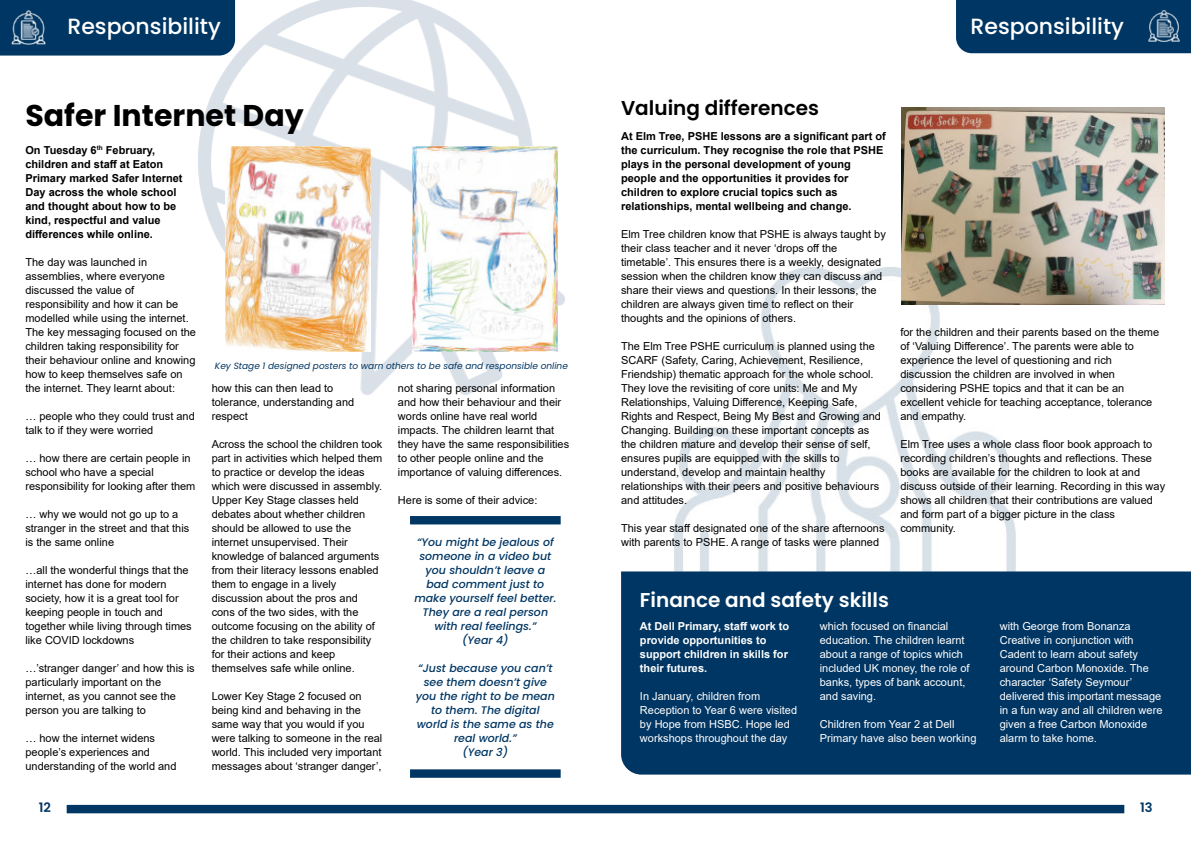
<style>
.page{position:relative;width:1191px;height:842px;background:#fff}
.page>*{position:absolute;margin:0;border:0;box-sizing:border-box;transform-origin:0 0}
.t1{font:700 30px "Poppins";color:#000}
.t2{font:500 22px "Poppins";color:#fff}
.t3{font:600 20px "Poppins";color:#fff}
.t4{font:600 20px "Poppins";color:#000}
.t5{font:600 13px "Poppins";color:#003663}
.t6{font:11px/14px "Arial";color:#000}
.t7{font:11px/14px "Arial";color:#fff}
.t8{font:700 11px/14px "Arial";color:#000}
.t9{font:italic 500 11px/14px "Poppins";color:#003663;text-align:center}
.t10{font:700 11px/14px "Arial";color:#fff}
.t11{font:italic 9px "Poppins";color:#003663}
</style>
<div class="page">
<img style="left:198px;top:0;width:367px;height:395px">
<div style="left:0;top:0;width:235px;height:56px;background:#003663"></div>
<img style="left:6px;top:6px;width:43px;height:40px">
<div style="left:414px;top:516px;width:142px;height:8px;background:#003663"></div>
<div style="left:414px;top:769px;width:142px;height:9px;background:#003663"></div>
<img style="left:225px;top:146px;width:145px;height:205px">
<img style="left:413px;top:146px;width:145px;height:205px">
<div style="left:71px;top:805px;width:1049px;height:8px;background:#003663"></div>
<img style="left:674px;top:267px;width:341px;height:304px">
<div style="left:621px;top:571px;width:570px;height:204px;background:#003663"></div>
<div style="left:956px;top:0;width:235px;height:53px;background:#003663"></div>
<img style="left:1143px;top:7px;width:40px;height:39px">
<img style="left:902px;top:108px;width:262px;height:197px">
<h2 class="t2" style="left:67px;top:11px;width:155px">Responsibility</h2>
<h1 class="t1" style="left:25px;top:95px;width:280px">Safer Internet Day</h1>
<p class="t8" style="left:25px;top:144px;width:159px">On Tuesday 6<sup>th</sup> February, children and staff at Eaton<br>Primary marked Safer Internet<br>Day across the whole school and thought about how to be kind, respectful and value differences while online.</p>
<p class="t6" style="left:25px;top:256px;width:172px">The day was launched in assemblies, where everyone discussed the value of responsibility and how it can be modelled while using the internet.<br>The key messaging focused on the children taking responsibility for their behaviour online and knowing how to keep themselves safe on the internet. They learnt about:</p>
<p class="t6" style="left:25px;top:410px;width:171px">… people who they could trust and talk to if they were worried</p>
<p class="t6" style="left:25px;top:452px;width:171px">… how there are certain people in school who have a special responsibility for looking after them</p>
<p class="t6" style="left:25px;top:508px;width:165px">… why we would not go up to a stranger in the street and that this is the same online</p>
<p class="t6" style="left:25px;top:564px;width:168px">…all the wonderful things that the internet has done for modern society, how it is a great tool for keeping people in touch and together while living through times like COVID lockdowns</p>
<p class="t6" style="left:25px;top:662px;width:171px">…’stranger danger’ and how this is particularly important on the internet, as you cannot see the person you are talking to</p>
<p class="t6" style="left:25px;top:732px;width:153px">… how the internet widens people’s experiences and understanding of the world and</p>
<p class="t5" style="left:39px;top:798px;width:14px">12</p>
<p class="t11" style="left:215px;top:360px;width:354px">Key Stage 1 designed posters to warn others to be safe and responsible online</p>
<p class="t6" style="left:212px;top:382px;width:144px">how this can then lead to tolerance, understanding and respect</p>
<p class="t6" style="left:212px;top:438px;width:172px">Across the school the children took part in activities which helped them to practice or develop the ideas which were discussed in assembly.<br>Upper Key Stage classes held debates about whether children should be allowed to use the internet unsupervised. Their knowledge of balanced arguments from their literacy lessons enabled them to engage in a lively discussion about the pros and cons of the two sides, with the outcome focusing on the ability of the children to take responsibility for their actions and keep themselves safe while online.</p>
<p class="t6" style="left:212px;top:690px;width:172px">Lower Key Stage 2 focused on being kind and behaving in the same way that you would if you were talking to someone in the real world. This included very important messages about ‘stranger danger’,</p>
<p class="t6" style="left:398px;top:382px;width:173px">not sharing personal information and how their behaviour and their words online have real world impacts. The children learnt that they have the same responsibilities to other people online and the importance of valuing differences.</p>
<p class="t6" style="left:398px;top:494px;width:141px">Here is some of their advice:</p>
<p class="t9" style="left:414px;top:535px;width:143px">“You might be jealous of someone in a video but you shouldn’t leave a bad comment just to make yourself feel better.<br>They are a real person with real feelings.”<br>(Year 4)</p>
<p class="t9" style="left:416px;top:661px;width:141px">“Just because you can’t see them doesn’t give you the right to be mean to them. The digital world is the same as the real world.”<br>(Year 3)</p>
<h2 class="t2" style="left:970px;top:11px;width:155px">Responsibility</h2>
<h3 class="t4" style="left:621px;top:94px;width:199px">Valuing differences</h3>
<p class="t8" style="left:621px;top:130px;width:266px">At Elm Tree, PSHE lessons are a significant part of the curriculum. They recognise the role that PSHE plays in the personal development of young people and the opportunities it provides for children to explore crucial topics such as relationships, mental wellbeing and change.</p>
<p class="t6" style="left:621px;top:228px;width:266px">Elm Tree children know that PSHE is always taught by their class teacher and it never ‘drops off the timetable’. This ensures there is a weekly, designated session when the children know they can discuss and share their views and questions. In their lessons, the children are always given time to reflect on their thoughts and the opinions of others.</p>
<p class="t6" style="left:621px;top:340px;width:261px">The Elm Tree PSHE curriculum is planned using the SCARF (Safety, Caring, Achievement, Resilience, Friendship) thematic approach for the whole school.<br>They love the revisiting of core units: Me and My Relationships, Valuing Difference, Keeping Safe, Rights and Respect, Being My Best and Growing and Changing. Building on these important concepts as the children mature and develop their sense of self, ensures pupils are equipped with the skills to understand, develop and maintain healthy relationships with their peers and positive behaviours and attitudes.</p>
<p class="t6" style="left:621px;top:522px;width:265px">This year staff designated one of the share afternoons with parents to PSHE. A range of tasks were planned</p>
<p class="t6" style="left:900px;top:326px;width:260px">for the children and their parents based on the theme of ‘Valuing Difference’. The parents were able to experience the level of questioning and rich discussion the children are involved in when considering PSHE topics and that it can be an excellent vehicle for teaching acceptance, tolerance and empathy.</p>
<p class="t6" style="left:900px;top:438px;width:266px">Elm Tree uses a whole class floor book approach to recording children’s thoughts and reflections. These books are available for the children to look at and discuss outside of their learning. Recording in this way shows all children that their contributions are valued and form part of a bigger picture in the class community.</p>
<h3 class="t3" style="left:640px;top:585px;width:250px">Finance and safety skills</h3>
<p class="t10" style="left:640px;top:620px;width:151px">At Dell Primary, staff work to provide opportunities to support children in skills for their futures.</p>
<p class="t7" style="left:640px;top:690px;width:159px">In January, children from<br>Reception to Year 6 were visited by Hope from HSBC. Hope led workshops throughout the day</p>
<p class="t7" style="left:820px;top:620px;width:151px">which focused on financial education. The children learnt about a range of topics which included UK money, the role of banks, types of bank account, and saving.</p>
<p class="t7" style="left:820px;top:718px;width:158px">Children from Year 2 at Dell<br>Primary have also been working</p>
<p class="t7" style="left:999px;top:620px;width:164px">with George from Bonanza<br>Creative in conjunction with<br>Cadent to learn about safety around Carbon Monoxide. The character ‘Safety Seymour’ delivered this important message in a fun way and all children were given a free Carbon Monoxide alarm to take home.</p>
<p class="t5" style="left:1140px;top:798px;width:14px">13</p>
</div>
